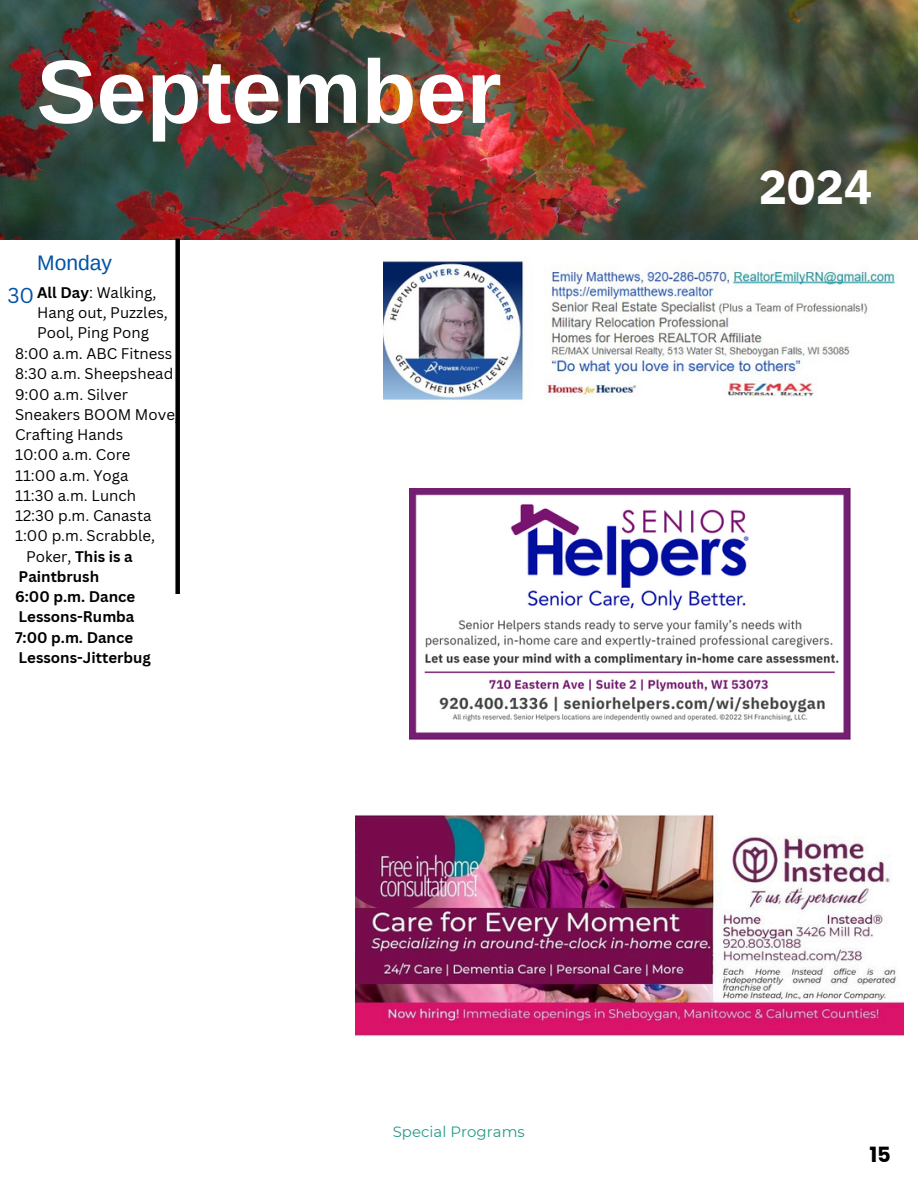
<style>
.page{position:relative;width:918px;height:1188px;background:#fff}
.page>*{position:absolute;margin:0;border:0;box-sizing:border-box;transform-origin:0 0}
.t1{font:700 90px "Arimo";color:#fff}
.t2{font:700 48px "IBM Plex Sans";color:#fff}
.t3{font:21px "Arimo";color:#0053a5}
.t4{font:700 21px "Poppins";color:#000}
.t5{font:21px "Canva Sans";color:#0053a5}
.t6{font:15px/20.2px "Canva Sans";color:#000}
.t7{font:700 15px "Canva Sans";color:#000}
.t8{font:14.85px "Montserrat";letter-spacing:.005em;color:#269989}
.s1{font-weight:700}
.s2{font-weight:400}
</style>
<div class="page">
<img style="left:0;top:0;width:918px;height:240px">
<div style="left:175px;top:239px;width:5px;height:355px;background:#000"></div>
<img style="left:409px;top:489px;width:441px;height:251px">
<img style="left:356px;top:815px;width:548px;height:221px">
<img style="left:383px;top:261px;width:513px;height:139px">
<p class="t1" style="left:36px;top:41px;width:467px">September</p>
<p class="t3" style="left:37px;top:251px;width:76px">Monday</p>
<p class="t6" style="left:37px;top:282px;width:121px"><span class="s1">All Day</span>: Walking,</p>
<p class="t6" style="left:37px;top:302px;width:132px">Hang out, Puzzles,</p>
<p class="t6" style="left:37px;top:322px;width:113px">Pool, Ping Pong</p>
<p class="t6" style="left:15px;top:343px;width:159px">8:00 a.m. ABC Fitness</p>
<p class="t6" style="left:15px;top:363px;width:160px">8:30 a.m. Sheepshead</p>
<p class="t6" style="left:15px;top:384px;width:165px">9:00 a.m. Silver<br>Sneakers BOOM Move,<br>Crafting Hands</p>
<p class="t6" style="left:15px;top:444px;width:117px">10:00 a.m. Core</p>
<p class="t6" style="left:15px;top:465px;width:115px">11:00 a.m. Yoga</p>
<p class="t6" style="left:15px;top:485px;width:123px">11:30 a.m. Lunch</p>
<p class="t6" style="left:15px;top:505px;width:138px">12:30 p.m. Canasta</p>
<p class="t6" style="left:15px;top:525px;width:141px">1:00 p.m. Scrabble,</p>
<p class="t7" style="left:26px;top:546px;width:108px"><span class="s2">Poker,</span> This is a</p>
<p class="t7" style="left:19px;top:566px;width:82px">Paintbrush</p>
<p class="t7" style="left:15px;top:586px;width:122px">6:00 p.m. Dance</p>
<p class="t7" style="left:19px;top:606px;width:117px">Lessons-Rumba</p>
<p class="t7" style="left:15px;top:627px;width:120px">7:00 p.m. Dance</p>
<p class="t7" style="left:19px;top:647px;width:134px">Lessons-Jitterbug</p>
<p class="t5" style="left:7px;top:280px;width:28px">30</p>
<h1 class="t8" style="left:393px;top:1123px;width:134px">Special Programs</h1>
<p class="t2" style="left:759px;top:154px;width:116px">2024</p>
<h2 class="t4" style="left:869px;top:1140px;width:23px">15</h2>
</div>
